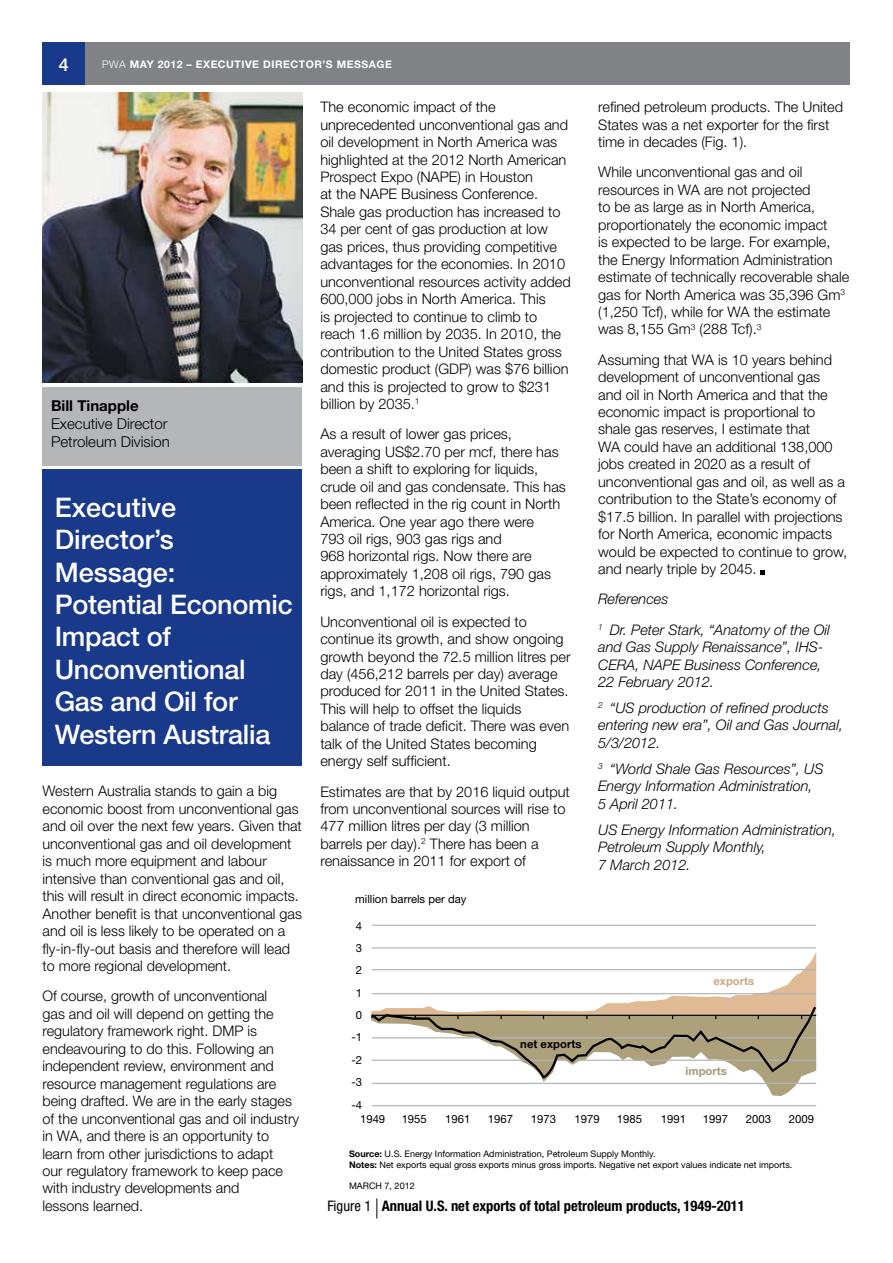
<style>
.page{position:relative;width:893px;height:1263px;background:#fff}
.page>*{position:absolute;margin:0;border:0;box-sizing:border-box;transform-origin:0 0}
.t1{font:500 27px/32.4px "Helvetica Neue";letter-spacing:-.01em;color:#fff}
.t2{font:500 18px "Helvetica Neue";color:#fff}
.t3{font:300 15px/18px "Helvetica Neue";color:#000}
.t4{font:700 15px "Helvetica Neue";color:#000}
.t5{font:300 14.55px/17.4px "Helvetica Neue";color:#000}
.t6{font:italic 300 14.55px/17.4px "Helvetica Neue";color:#000}
.t7{font:700 condensed 14.55px "Helvetica Neue";color:#000}
.t8{font:11.25px/22.4px "Helvetica Neue";color:#000;text-align:center}
.t9{font:700 11.25px "Helvetica Neue";color:#000}
.t10{font:700 11.25px "Helvetica Neue";color:#caa988}
.t11{font:700 11.25px "Helvetica Neue";color:#a69b77}
.t12{font:700 10.5px "Helvetica Neue";letter-spacing:.05em;color:#fff}
.t13{font:9px/11.2px "Helvetica Neue";color:#000}
.s1{font-weight:300}
.s2{font-weight:700}
.s3{font-weight:400}
</style>
<div class="page">
<div style="left:43px;top:387px;width:259px;height:79px;background:#b4b6b8"></div>
<img style="left:43px;top:92px;width:259px;height:291px">
<div style="left:43px;top:43px;width:807px;height:42px;background:#808285"></div>
<div style="left:43px;top:43px;width:42px;height:42px;background:#19398a"></div>
<div style="left:43px;top:470px;width:259px;height:296px;background:#19398a"></div>
<svg style="left:761px;top:570px;width:4px;height:4px"></svg>
<svg style="left:376px;top:1198px;width:1px;height:20px"></svg>
<hr style="left:372px;top:925px;width:444px;height:1px;background:#b1b4b6">
<hr style="left:372px;top:947px;width:444px;height:1px;background:#b1b4b6">
<hr style="left:372px;top:1105px;width:444px;height:1px;background:#b1b4b6">
<svg style="left:371px;top:951px;width:446px;height:145px"></svg>
<p class="t2" style="left:59px;top:54px;width:12px">4</p>
<p class="t12" style="left:102px;top:58px;width:291px"><span class="s1">PWA</span> MAY 2012 – EXECUTIVE DIRECTOR’S MESSAGE</p>
<p class="t5" style="left:320px;top:98px;width:252px">The economic impact of the unprecedented unconventional gas and oil development in North America was highlighted at the 2012 North American Prospect Expo (NAPE) in Houston<br>at the NAPE Business Conference.<br>Shale gas production has increased to 34 per cent of gas production at low gas prices, thus providing competitive advantages for the economies. In 2010 unconventional resources activity added 600,000 jobs in North America. This<br>is projected to continue to climb to reach 1.6 million by 2035. In 2010, the contribution to the United States gross domestic product (GDP) was $76 billion and this is projected to grow to $231 billion by 2035.<sup>1</sup></p>
<p class="t5" style="left:320px;top:425px;width:247px">As a result of lower gas prices, averaging US$2.70 per mcf, there has been a shift to exploring for liquids, crude oil and gas condensate. This has been reflected in the rig count in North America. One year ago there were<br>793 oil rigs, 903 gas rigs and<br>968 horizontal rigs. Now there are approximately 1,208 oil rigs, 790 gas rigs, and 1,172 horizontal rigs.</p>
<p class="t5" style="left:320px;top:612px;width:252px">Unconventional oil is expected to continue its growth, and show ongoing growth beyond the 72.5 million litres per day (456,212 barrels per day) average produced for 2011 in the United States.<br>This will help to offset the liquids balance of trade deficit. There was even talk of the United States becoming energy self sufficient.</p>
<p class="t5" style="left:320px;top:782px;width:251px">Estimates are that by 2016 liquid output from unconventional sources will rise to 477 million litres per day (3 million barrels per day).<sup>2</sup> There has been a renaissance in 2011 for export of</p>
<p class="t5" style="left:598px;top:98px;width:246px">refined petroleum products. The United<br>States was a net exporter for the first time in decades (Fig. 1).</p>
<p class="t5" style="left:598px;top:163px;width:253px">While unconventional gas and oil resources in WA are not projected<br>to be as large as in North America, proportionately the economic impact<br>is expected to be large. For example, the Energy Information Administration estimate of technically recoverable shale gas for North America was 35,396 Gm<sup>3 </sup>(1,250 Tcf), while for WA the estimate was 8,155 Gm<sup>3</sup> (288 Tcf).<sup>3</sup></p>
<p class="t5" style="left:598px;top:350px;width:251px">Assuming that WA is 10 years behind development of unconventional gas and oil in North America and that the economic impact is proportional to shale gas reserves, I estimate that<br>WA could have an additional 138,000 jobs created in 2020 as a result of unconventional gas and oil, as well as a contribution to the State’s economy of $17.5 billion. In parallel with projections for North America, economic impacts would be expected to continue to grow, and nearly triple by 2045.</p>
<p class="t6" style="left:598px;top:584px;width:233px;line-height:30.2px">References<br><sup>1</sup> Dr. Peter Stark, “Anatomy of the Oil</p>
<p class="t6" style="left:598px;top:638px;width:227px">and Gas Supply Renaissance”, IHS-<br>CERA, NAPE Business Conference,<br>22 February 2012.</p>
<p class="t6" style="left:598px;top:699px;width:247px"><sup>2</sup> “US production of refined products entering new era”, Oil and Gas Journal,<br>5/3/2012.</p>
<p class="t6" style="left:598px;top:760px;width:227px"><sup>3</sup> “World Shale Gas Resources”, US<br>Energy Information Administration,<br>5 April 2011.</p>
<p class="t6" style="left:598px;top:821px;width:239px">US Energy Information Administration,<br>Petroleum Supply Monthly,<br>7 March 2012.</p>
<p class="t4" style="left:51px;top:396px;width:89px">Bill Tinapple</p>
<p class="t3" style="left:51px;top:414px;width:120px">Executive Director<br>Petroleum Division</p>
<h1 class="t1" style="left:55px;top:491px;width:240px">Executive<br>Director’s<br>Message:<br>Potential Economic<br>Impact of<br>Unconventional<br>Gas and Oil for<br>Western Australia</h1>
<p class="t5" style="left:43px;top:782px;width:261px">Western Australia stands to gain a big economic boost from unconventional gas and oil over the next few years. Given that unconventional gas and oil development is much more equipment and labour intensive than conventional gas and oil, this will result in direct economic impacts.<br>Another benefit is that unconventional gas and oil is less likely to be operated on a fly-in-fly-out basis and therefore will lead to more regional development.</p>
<p class="t5" style="left:43px;top:987px;width:258px">Of course, growth of unconventional<br>gas and oil will depend on getting the regulatory framework right. DMP is endeavouring to do this. Following an independent review, environment and resource management regulations are being drafted. We are in the early stages of the unconventional gas and oil industry in WA, and there is an opportunity to learn from other jurisdictions to adapt<br>our regulatory framework to keep pace with industry developments and<br>lessons learned.</p>
<p class="t8" style="left:355px;top:887px;width:113px">million barrels per day</p>
<p class="t8" style="left:351px;top:914px;width:12px">4<br>3<br>2<br>1<br>0 -1 -2 -3 -4</p>
<p class="t8" style="left:360px;top:1108px;width:27px">1949</p>
<p class="t8" style="left:402px;top:1108px;width:27px">1955</p>
<p class="t8" style="left:445px;top:1108px;width:27px">1961</p>
<p class="t8" style="left:488px;top:1108px;width:27px">1967</p>
<p class="t8" style="left:531px;top:1108px;width:27px">1973</p>
<p class="t8" style="left:574px;top:1108px;width:27px">1979</p>
<p class="t8" style="left:617px;top:1108px;width:27px">1985</p>
<p class="t8" style="left:661px;top:1108px;width:27px">1991</p>
<p class="t8" style="left:703px;top:1108px;width:27px">1997</p>
<p class="t8" style="left:746px;top:1108px;width:27px">2003</p>
<p class="t8" style="left:789px;top:1108px;width:27px">2009</p>
<p class="t10" style="left:713px;top:974px;width:42px">exports</p>
<p class="t9" style="left:520px;top:1037px;width:63px">net exports</p>
<p class="t11" style="left:685px;top:1064px;width:43px">imports</p>
<p class="t13" style="left:349px;top:1148px;width:445px"><span class="s2">Source:</span> U.S. Energy Information Administration, Petroleum Supply Monthly.<br><span class="s2">Notes:</span> Net exports equal gross exports minus gross imports. Negative net export values indicate net imports.</p>
<p class="t13" style="left:349px;top:1180px;width:67px">MARCH 7, 2012</p>
<p class="t7" style="left:327px;top:1197px;width:419px"><span class="s3">Figure 1</span> Annual U.S. net exports of total petroleum products, 1949-2011</p>
</div>
